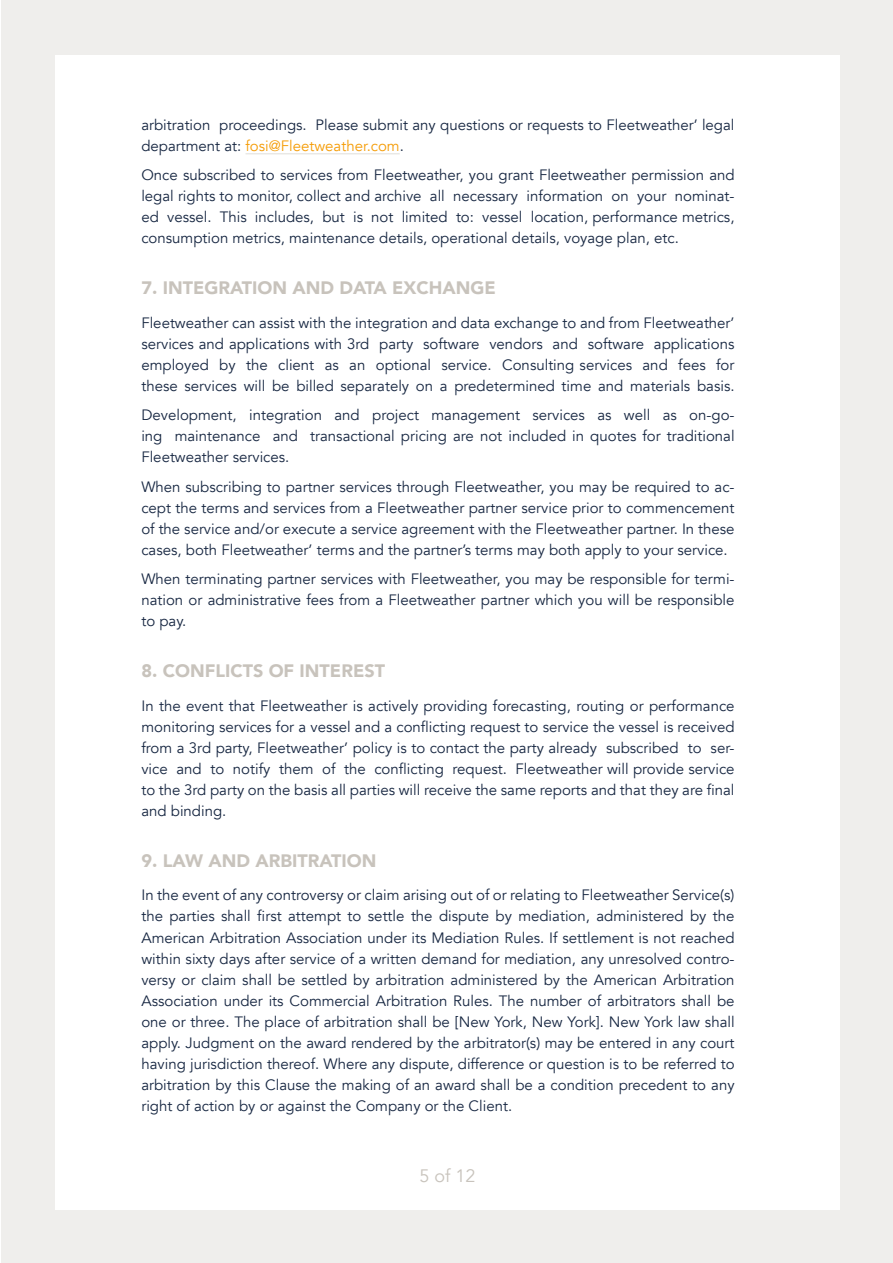
<style>
.page{position:relative;width:893px;height:1263px;background:#fff}
.page>*{position:absolute;margin:0;border:0;box-sizing:border-box;transform-origin:0 0}
.t1{font:900 18px "Avenir";color:#c8c3bc}
.t2{font:18px "Avenir";color:#c8c3bc}
.t3{font:15px/21px "Avenir";color:#172742;text-align:justify}
.s1{color:#f59c06}
</style>
<div class="page">
<div style="left:1px;top:1px;width:892px;height:1262px;background:#efeeec"></div>
<div style="left:55px;top:55px;width:785px;height:1154px;background:#fff"></div>
<hr style="left:246px;top:153px;width:154px;height:1px;background:#dfded9">
<p class="t3" style="left:141px;top:114px;width:595px">arbitration proceedings. Please submit any questions or requests to Fleetweather’ legal department at: <span class="s1">fosi@Fleetweather.com</span>.</p>
<p class="t3" style="left:141px;top:165px;width:595px">Once subscribed to services from Fleetweather, you grant Fleetweather permission and legal rights to monitor, collect and archive all necessary information on your nominat&shy;ed vessel. This includes, but is not limited to: vessel location, performance metrics, consumption metrics, maintenance details, operational details, voyage plan, etc.</p>
<p class="t1" style="left:141px;top:272px;width:356px">7. INTEGRATION AND DATA EXCHANGE</p>
<p class="t3" style="left:141px;top:312px;width:595px">Fleetweather can assist with the integration and data exchange to and from Fleetweather’ services and applications with 3rd party software vendors and software applications employed by the client as an optional service. Consulting services and fees for these services will be billed separately on a predetermined time and materials basis.</p>
<p class="t3" style="left:141px;top:405px;width:595px">Development, integration and project management services as well as on-go&shy;ing maintenance and transactional pricing are not included in quotes for traditional Fleetweather services.</p>
<p class="t3" style="left:141px;top:476px;width:595px">When subscribing to partner services through Fleetweather, you may be required to ac&shy;cept the terms and services from a Fleetweather partner service prior to commencement of the service and/or execute a service agreement with the Fleetweather partner. In these cases, both Fleetweather’ terms and the partner’s terms may both apply to your service.</p>
<p class="t3" style="left:141px;top:569px;width:595px">When terminating partner services with Fleetweather, you may be responsible for termi&shy;nation or administrative fees from a Fleetweather partner which you will be responsible to pay.</p>
<p class="t1" style="left:141px;top:655px;width:245px">8. CONFLICTS OF INTEREST</p>
<p class="t3" style="left:141px;top:695px;width:595px">In the event that Fleetweather is actively providing forecasting, routing or performance monitoring services for a vessel and a conflicting request to service the vessel is received from a 3rd party, Fleetweather’ policy is to contact the party already subscribed to ser&shy;vice and to notify them of the conflicting request. Fleetweather will provide service to the 3rd party on the basis all parties will receive the same reports and that they are final and binding.</p>
<p class="t1" style="left:141px;top:845px;width:237px">9. LAW AND ARBITRATION</p>
<p class="t3" style="left:141px;top:885px;width:595px">In the event of any controversy or claim arising out of or relating to Fleetweather Service(s) the parties shall first attempt to settle the dispute by mediation, administered by the American Arbitration Association under its Mediation Rules. If settlement is not reached within sixty days after service of a written demand for mediation, any unresolved contro&shy;versy or claim shall be settled by arbitration administered by the American Arbitration Association under its Commercial Arbitration Rules. The number of arbitrators shall be one or three. The place of arbitration shall be [New York, New York]. New York law shall apply. Judgment on the award rendered by the arbitrator(s) may be entered in any court having jurisdiction thereof. Where any dispute, difference or question is to be referred to arbitration by this Clause the making of an award shall be a condition precedent to any right of action by or against the Company or the Client.</p>
<p class="t2" style="left:419px;top:1165px;width:58px">5 of 12</p>
</div>
